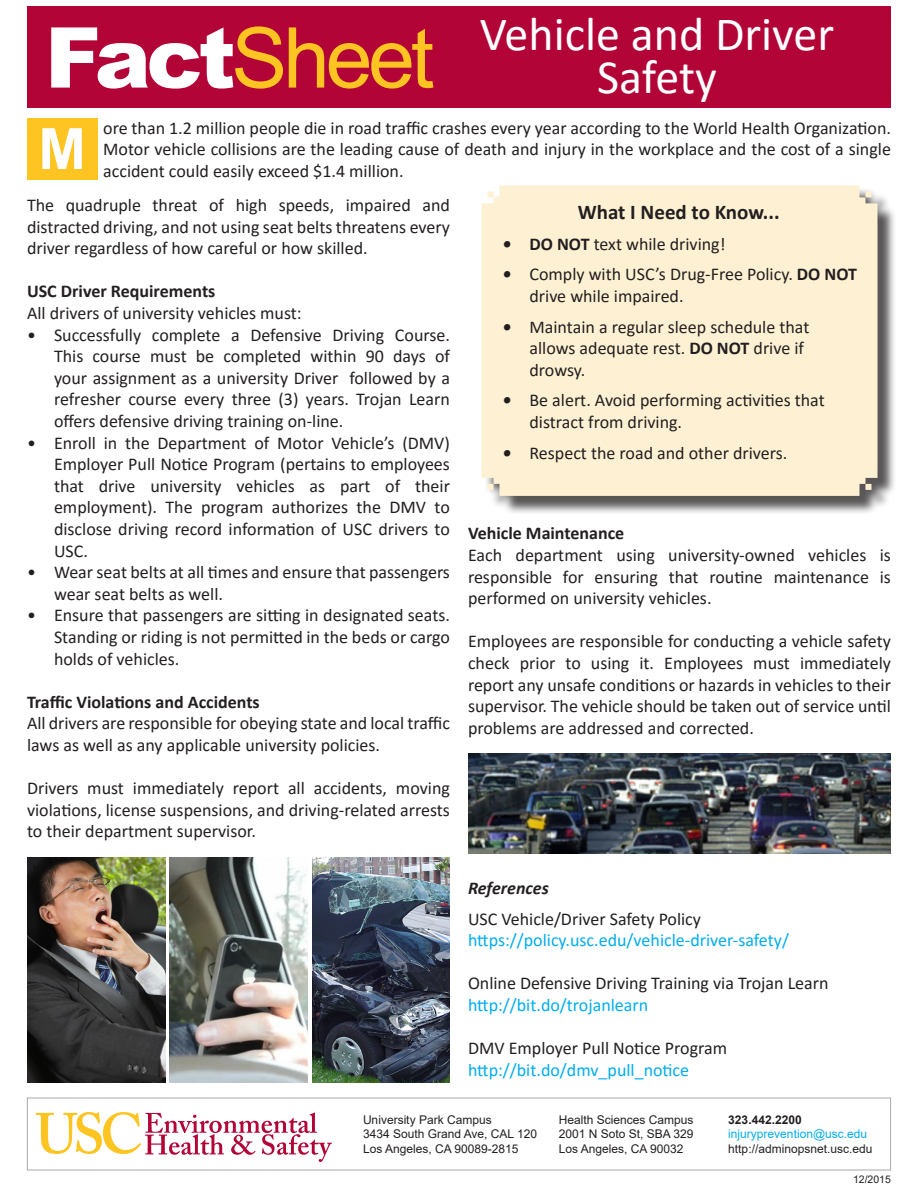
<style>
.page{position:relative;width:918px;height:1188px;background:#fff}
.page>*{position:absolute;margin:0;border:0;box-sizing:border-box;transform-origin:0 0}
.t1{font:84px "Arial";letter-spacing:-.05em;color:#fec422}
.t2{font:700 57px "Arial";color:#fff}
.t3{font:48px/43.5px "Calibri";color:#fff;text-align:center}
.body_text{font:700 21px "Calibri";color:#231f20}
.body_text-2{font:18px/21.6px "Calibri";color:#231f20;text-align:justify}
.t4{font:18px "Calibri";color:#00aeef}
.t5{font:700 18px "Calibri";color:#231f20}
.t6{font:italic 700 18px "Calibri";color:#231f20}
.t7{font:12px/14.4px "Arial";color:#231f20}
.t8{font:12px "Arial";color:#00aeef}
.t9{font:700 12px "Arial";color:#231f20}
.t10{font:10.5px "Arial";color:#231f20}
.s1{font-weight:900;color:#fff}
.s2{font-weight:700;font-style:italic}
.s3{font-weight:700}
</style>
<div class="page">
<div style="left:27px;top:6px;width:864px;height:102px;background:#b30437"></div>
<svg style="left:36px;top:1112px;width:296px;height:50px"></svg>
<div style="left:27px;top:1098px;width:864px;height:72px;border:1px solid #a8a9ad"></div>
<div style="left:27px;top:118px;width:70px;height:62px;background:#fec422"></div>
<div style="left:484px;top:188px;width:412px;height:327px;background:#231f20;opacity:.75"></div>
<div style="left:482px;top:185px;width:396px;height:311px;background:#fef1d3"></div>
<img style="left:28px;top:857px;width:138px;height:226px">
<img style="left:170px;top:857px;width:138px;height:226px">
<img style="left:312px;top:857px;width:138px;height:226px">
<img style="left:468px;top:753px;width:423px;height:101px">
<p class="t3" style="left:480px;top:10px;width:356px">Vehicle and Driver<br>Safety</p>
<p class="body_text-2" style="left:103px;top:116px;width:789px">ore than 1.2 million people die in road traffic crashes every year according to the World Health Organization.<br>Motor vehicle collisions are the leading cause of death and injury in the workplace and the cost of a single</p>
<h1 class="t1" style="left:45px;top:0;width:391px"><span class="s1">Fact</span>Sheet</h1>
<p class="t2" style="left:38px;top:109px;width:49px">M</p>
<p class="body_text-2" style="left:103px;top:159px;width:302px">accident could easily exceed $1.4 million.</p>
<p class="body_text-2" style="left:27px;top:194px;width:425px">The quadruple threat of high speeds, impaired and distracted driving, and not using seat belts threatens every driver regardless of how careful or how skilled.</p>
<p class="t5" style="left:27px;top:279px;width:190px">USC Driver Requirements</p>
<p class="body_text-2" style="left:27px;top:302px;width:276px">All drivers of university vehicles must:</p>
<p class="body_text-2" style="left:54px;top:323px;width:397px;text-indent:-27px">• Successfully complete a Defensive Driving Course.<br>This course must be completed within 90 days of your assignment as a university Driver followed by a refresher course every three (3) years. Trojan Learn offers defensive driving training on-line.</p>
<p class="body_text-2" style="left:54px;top:431px;width:398px;text-indent:-27px">• Enroll in the Department of Motor Vehicle’s (DMV)<br>Employer Pull Notice Program (pertains to employees that drive university vehicles as part of their employment). The program authorizes the DMV to disclose driving record information of USC drivers to USC.</p>
<p class="body_text-2" style="left:54px;top:561px;width:397px;text-indent:-27px">• Wear seat belts at all times and ensure that passengers wear seat belts as well.</p>
<p class="body_text-2" style="left:54px;top:604px;width:397px;text-indent:-27px">• Ensure that passengers are sitting in designated seats.<br>Standing or riding is not permitted in the beds or cargo holds of vehicles.</p>
<p class="t5" style="left:27px;top:689px;width:234px">Traffic Violations and Accidents</p>
<p class="body_text-2" style="left:27px;top:712px;width:425px">All drivers are responsible for obeying state and local traffic laws as well as any applicable university policies.</p>
<p class="body_text-2" style="left:27px;top:777px;width:424px">Drivers must immediately report all accidents, moving violations, license suspensions, and driving-related arrests to their department supervisor.</p>
<p class="body_text" style="left:578px;top:197px;width:203px">What I Need to Know...</p>
<p class="body_text-2" style="left:502px;top:232px;width:225px"><span class="s2">•</span> <span class="s3">DO NOT</span> text while driving!</p>
<p class="body_text-2" style="left:530px;top:263px;width:329px;text-indent:-27px"><span class="s2">•</span> Comply with USC’s Drug-Free Policy. <span class="s3">DO NOT </span>drive while impaired.</p>
<p class="body_text-2" style="left:530px;top:315px;width:281px;text-align:left;text-indent:-27px"><span class="s2">•</span> Maintain a regular sleep schedule that allows adequate rest. <span class="s3">DO NOT</span> drive if drowsy.</p>
<p class="body_text-2" style="left:530px;top:389px;width:297px;text-indent:-27px"><span class="s2">•</span> Be alert. Avoid performing activities that distract from driving.</p>
<p class="body_text-2" style="left:502px;top:441px;width:286px"><span class="s2">•</span> Respect the road and other drivers.</p>
<p class="t5" style="left:468px;top:521px;width:158px">Vehicle Maintenance</p>
<p class="body_text-2" style="left:468px;top:544px;width:424px">Each department using university-owned vehicles is responsible for ensuring that routine maintenance is performed on university vehicles.</p>
<p class="body_text-2" style="left:468px;top:630px;width:424px">Employees are responsible for conducting a vehicle safety check prior to using it. Employees must immediately report any unsafe conditions or hazards in vehicles to their supervisor. The vehicle should be taken out of service until problems are addressed and corrected.</p>
<p class="t6" style="left:468px;top:875px;width:82px">References</p>
<p class="body_text-2" style="left:468px;top:907px;width:235px">USC Vehicle/Driver Safety Policy</p>
<p class="t4" style="left:468px;top:928px;width:322px">https://policy.usc.edu/vehicle-driver-safety/</p>
<p class="body_text-2" style="left:468px;top:972px;width:362px">Online Defensive Driving Training via Trojan Learn</p>
<p class="t4" style="left:468px;top:993px;width:182px">http://bit.do/trojanlearn</p>
<p class="body_text-2" style="left:468px;top:1037px;width:261px">DMV Employer Pull Notice Program</p>
<p class="t4" style="left:468px;top:1057px;width:223px">http://bit.do/dmv_pull_notice</p>
<p class="t7" style="left:363px;top:1112px;width:176px">University Park Campus<br>3434 South Grand Ave, CAL 120<br>Los Angeles, CA 90089-2815</p>
<p class="t7" style="left:559px;top:1112px;width:136px;text-align:justify">Health Sciences Campus 2001 N Soto St, SBA 329<br>Los Angeles, CA 90032</p>
<p class="t9" style="left:728px;top:1111px;width:75px">323.442.2200</p>
<p class="t8" style="left:728px;top:1126px;width:140px">injuryprevention@usc.edu</p>
<p class="t7" style="left:728px;top:1141px;width:146px">http://adminopsnet.usc.edu</p>
<p class="t10" style="left:853px;top:1172px;width:39px">12/2015</p>
</div>
